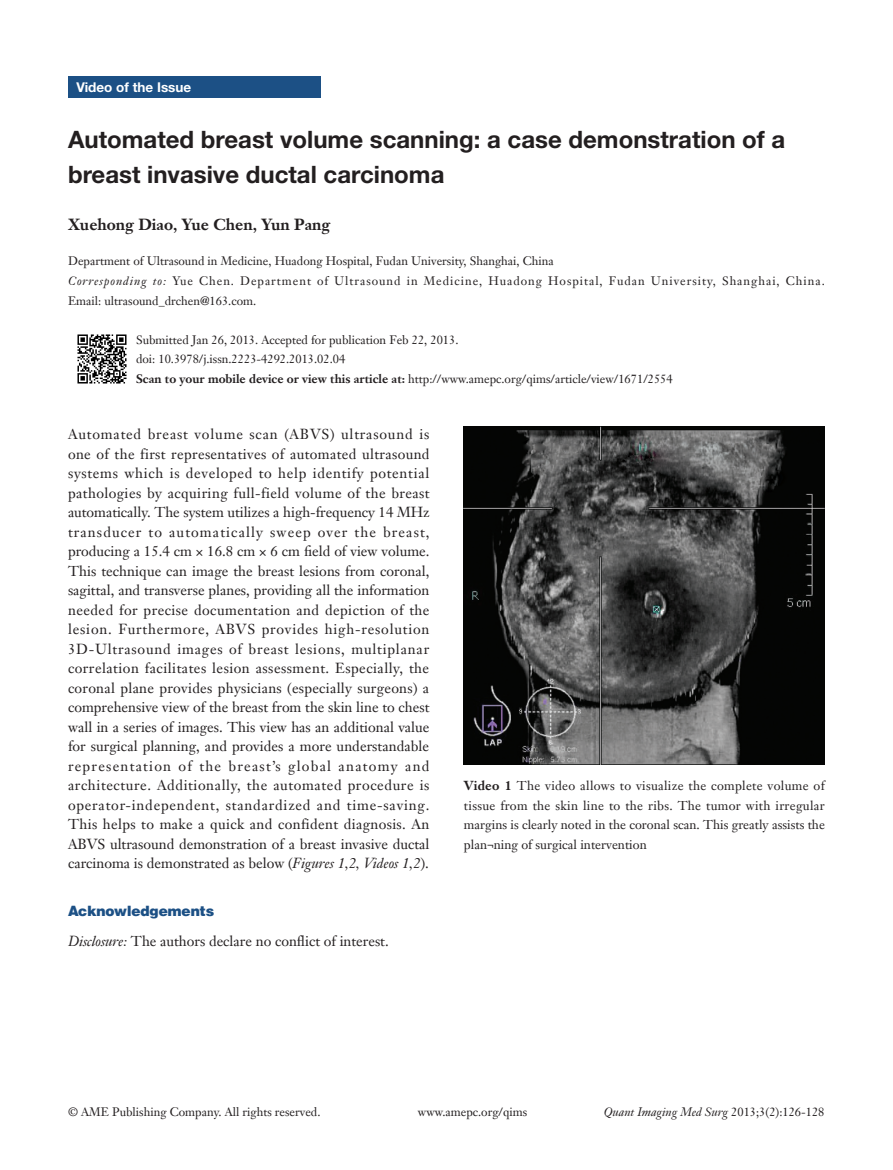
<style>
.page{position:relative;width:893px;height:1170px;background:#fff}
.page>*{position:absolute;margin:0;border:0;box-sizing:border-box;transform-origin:0 0}
.t1{font:700 24px/34.5px "Helvetica Neue LT Pro";color:#231f20}
.t2{font:700 15.75px "Janson Text LT";color:#231f20}
.t3{font:14.25px/19.5px "Janson Text LT";color:#231f20;text-align:justify}
.t4{font:900 14.25px "Helvetica";color:#1c5085}
.t5{font:700 13.5px "Helvetica Neue LT Pro";color:#fff}
.t6{font:12.75px/19.5px "Janson Text LT";color:#231f20;text-align:justify}
.t7{font:12px "Janson Text LT";color:#231f20}
.t8{font:12px/19.5px "Janson Text LT";letter-spacing:.08em;color:#231f20}
.t9{font:italic 12px "Janson Text LT";color:#231f20}
.s1{font-style:italic}
.s2{font-weight:700}
.s3{font-style:normal}
</style>
<div class="page">
<div style="left:68px;top:77px;width:252px;height:21px;background:#1c5085"></div>
<img style="left:463px;top:427px;width:362px;height:337px">
<img style="left:77px;top:334px;width:50px;height:50px">
<p class="t5" style="left:77px;top:79px;width:116px">Video of the Issue</p>
<p class="t1" style="left:68px;top:122px;width:719px">Automated breast volume scanning: a case demonstration of a breast invasive ductal carcinoma</p>
<p class="t2" style="left:68px;top:214px;width:264px">Xuehong Diao, Yue Chen, Yun Pang</p>
<p class="t7" style="left:68px;top:254px;width:487px">Department of Ultrasound in Medicine, Huadong Hospital, Fudan University, Shanghai, China</p>
<p class="t8" style="left:68px;top:271px;width:758px"><span class="s1">Corresponding to:</span> Yue Chen. Department of Ultrasound in Medicine, Huadong Hospital, Fudan University, Shanghai, China.<br>Email: ultrasound_drchen@163.com.</p>
<p class="t7" style="left:136px;top:332px;width:324px">Submitted Jan 26, 2013. Accepted for publication Feb 22, 2013.</p>
<p class="t7" style="left:136px;top:351px;width:211px">doi: 10.3978/j.issn.2223-4292.2013.02.04</p>
<p class="t7" style="left:136px;top:371px;width:538px"><span class="s2">Scan to your mobile device or view this article at:</span> http://www.amepc.org/qims/article/view/1671/2554</p>
<p class="t3" style="left:68px;top:424px;width:363px">Automated breast volume scan (ABVS) ultrasound is one of the first representatives of automated ultrasound systems which is developed to help identify potential pathologies by acquiring full-field volume of the breast automatically. The system utilizes a high-frequency 14 MHz transducer to automatically sweep over the breast, producing a 15.4 cm × 16.8 cm × 6 cm field of view volume.<br>This technique can image the breast lesions from coronal, sagittal, and transverse planes, providing all the information needed for precise documentation and depiction of the lesion. Furthermore, ABVS provides high-resolution 3D-Ultrasound images of breast lesions, multiplanar correlation facilitates lesion assessment. Especially, the coronal plane provides physicians (especially surgeons) a comprehensive view of the breast from the skin line to chest wall in a series of images. This view has an additional value for surgical planning, and provides a more understandable representation of the breast’s global anatomy and architecture. Additionally, the automated procedure is operator-independent, standardized and time-saving.<br>This helps to make a quick and confident diagnosis. An ABVS ultrasound demonstration of a breast invasive ductal carcinoma is demonstrated as below (<span class="s1">Figures 1,2, Videos 1,2</span>).</p>
<p class="t4" style="left:68px;top:902px;width:148px">Acknowledgements</p>
<p class="t3" style="left:68px;top:931px;width:322px"><span class="s1">Disclosure:</span> The authors declare no conflict of interest.</p>
<p class="t6" style="left:464px;top:776px;width:362px"><span class="s2">Video 1</span> The video allows to visualize the complete volume of tissue from the skin line to the ribs. The tumor with irregular margins is clearly noted in the coronal scan. This greatly assists the plan¬ning of surgical intervention</p>
<p class="t7" style="left:68px;top:1104px;width:254px">© AME Publishing Company. All rights reserved.</p>
<p class="t7" style="left:418px;top:1104px;width:111px">www.amepc.org/qims</p>
<p class="t9" style="left:604px;top:1104px;width:222px">Quant Imaging Med Surg <span class="s3">2013;3(2):126-128</span></p>
</div>
